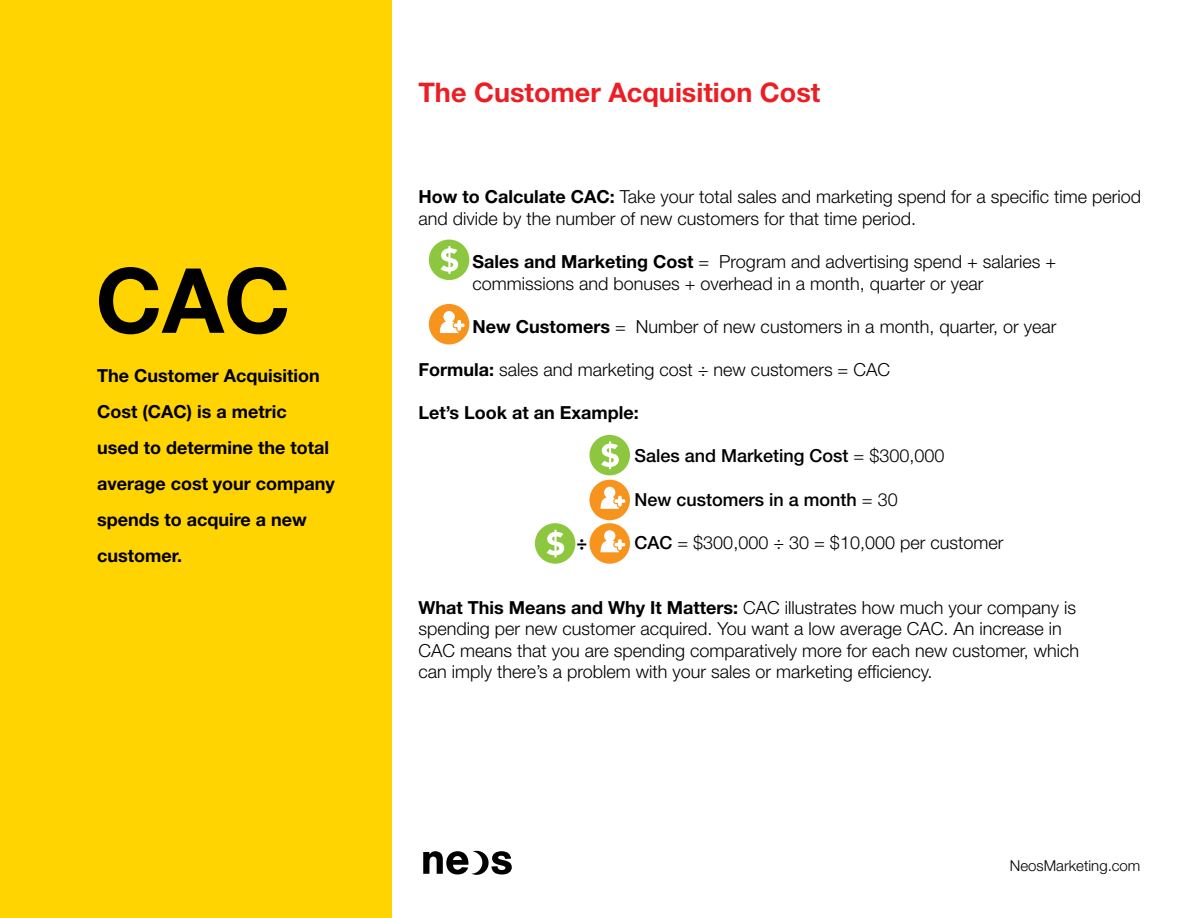
<style>
.page{position:relative;width:1188px;height:918px;background:#fff}
.page>*{position:absolute;margin:0;border:0;box-sizing:border-box;transform-origin:0 0}
.t1{font:700 90px "Helvetica Neue";color:#000}
.t2{font:700 27px "Helvetica Neue";color:#ed1d24}
.t3{font:300 18px/21.6px "Helvetica Neue";color:#000}
.t4{font:700 18px/36px "Helvetica Neue";color:#000}
.t5{font:500 18px "Helvetica Neue";color:#000}
.t6{font:300 15px "Helvetica Neue";color:#000}
.s1{font-weight:700}
.s2{font-weight:300}
.s3{font-weight:500}
</style>
<div class="page">
<div style="left:0;top:0;width:392px;height:918px;background:#ffd400"></div>
<div style="left:590px;top:480px;width:40px;height:40px;background:#f7941e;border-radius:50%"></div>
<svg style="left:601px;top:487px;width:24px;height:22px"></svg>
<div style="left:429px;top:304px;width:40px;height:40px;background:#f7941e;border-radius:50%"></div>
<svg style="left:440px;top:311px;width:25px;height:22px"></svg>
<div style="left:590px;top:523px;width:40px;height:41px;background:#f7941e;border-radius:50%"></div>
<svg style="left:601px;top:530px;width:24px;height:22px"></svg>
<div style="left:590px;top:435px;width:40px;height:40px;background:#8dc63f;border-radius:50%"></div>
<svg style="left:601px;top:441px;width:18px;height:28px"></svg>
<div style="left:429px;top:240px;width:40px;height:40px;background:#8dc63f;border-radius:50%"></div>
<svg style="left:441px;top:246px;width:17px;height:28px"></svg>
<div style="left:535px;top:523px;width:40px;height:41px;background:#8dc63f;border-radius:50%"></div>
<svg style="left:547px;top:530px;width:17px;height:27px"></svg>
<svg style="left:423px;top:851px;width:89px;height:24px"></svg>
<h1 class="t1" style="left:96px;top:245px;width:197px">CAC</h1>
<p class="t4" style="left:97px;top:358px;width:239px">The Customer Acquisition<br>Cost (CAC) is a metric<br>used to determine the total average cost your company spends to acquire a new customer.</p>
<h2 class="t2" style="left:418px;top:76px;width:403px">The Customer Acquisition Cost</h2>
<p class="t3" style="left:418px;top:186px;width:724px"><span class="s1">How to Calculate CAC:</span> Take your total sales and marketing spend for a specific time period and divide by the number of new customers for that time period.</p>
<p class="t3" style="left:472px;top:250px;width:585px"><span class="s1">Sales and Marketing Cost</span> = Program and advertising spend + salaries + commissions and bonuses + overhead in a month, quarter or year</p>
<p class="t3" style="left:472px;top:315px;width:585px"><span class="s1">New Customers</span> = Number of new customers in a month, quarter, or year</p>
<p class="t3" style="left:418px;top:358px;width:473px"><span class="s1">Formula:</span> sales and marketing cost ÷ new customers = CAC</p>
<p class="t4" style="left:418px;top:394px;width:222px">Let’s Look at an Example:</p>
<p class="t5" style="left:634px;top:445px;width:311px">Sales and Marketing Cost <span class="s2">= $300,000</span></p>
<p class="t5" style="left:634px;top:488px;width:265px">New customers in a month <span class="s2">= 30</span></p>
<p class="t4" style="left:577px;top:524px;width:12px">÷</p>
<p class="t3" style="left:634px;top:531px;width:370px"><span class="s3">CAC</span> = $300,000 ÷ 30 = $10,000 per customer</p>
<p class="t3" style="left:418px;top:596px;width:662px"><span class="s1">What This Means and Why It Matters:</span> CAC illustrates how much your company is spending per new customer acquired. You want a low average CAC. An increase in CAC means that you are spending comparatively more for each new customer, which can imply there’s a problem with your sales or marketing efficiency.</p>
<p class="t6" style="left:1010px;top:857px;width:132px">NeosMarketing.com</p>
</div>
